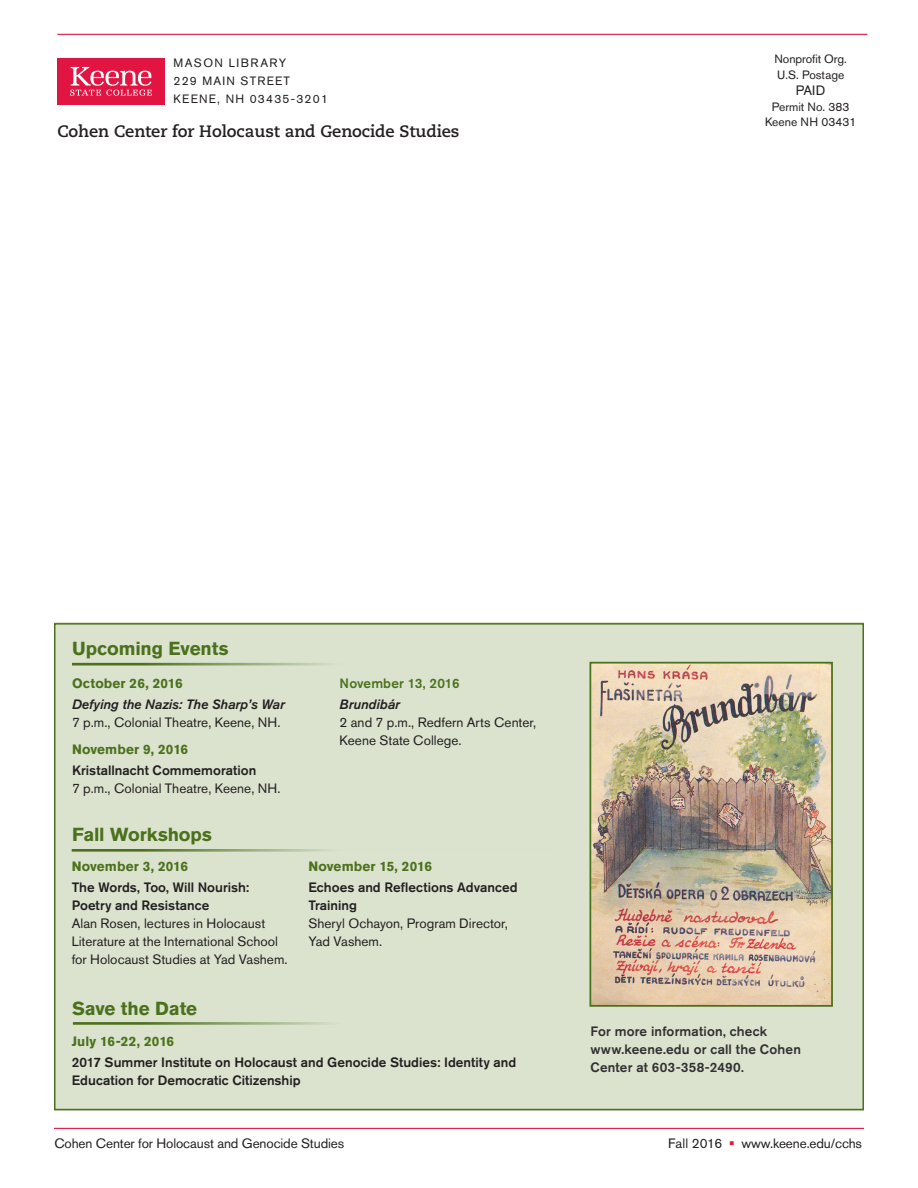
<style>
.page{position:relative;width:918px;height:1188px;background:#fff}
.page>*{position:absolute;margin:0;border:0;box-sizing:border-box;transform-origin:0 0}
.Subhead{font:700 18.75px "Akzidenz Grotesk BE";letter-spacing:-.005em;color:#4b711c}
.t1{font:700 16.5px "Caecilia LT Std";letter-spacing:-.005em;color:#231f20}
.Text{font:13.5px/18px "Akzidenz Grotesk BE";color:#231f20}
.Text-2{font:500 13.5px/18px "Akzidenz Grotesk BE";color:#231f20}
.Text-3{font:500 13.5px/18px "Akzidenz Grotesk BE";letter-spacing:.01em;color:#312f30}
.Text-4{font:700 13.5px "Akzidenz Grotesk BE";letter-spacing:.01em;color:#4b711c}
.Text-5{font:500 13.5px "Akzidenz Grotesk BE";letter-spacing:.01em;color:#4b711c}
.t2{font:12px "Akzidenz Grotesk BE";letter-spacing:.1em;color:#231f20}
.t3{font:12px/15.8px "Akzidenz Grotesk BE";letter-spacing:-.01em;color:#231f20}
.t4{font:12px/15.8px "Akzidenz Grotesk BE";color:#231f20;text-align:center}
.t5{font:12px "Akzidenz Grotesk BE";letter-spacing:.125em;color:#231f20}
.s1{font-weight:500;font-style:italic}
.s2{font-weight:500}
.s3{font-size:16.5px;color:#e51836}
</style>
<div class="page">
<hr style="left:57px;top:34px;width:810px;height:1px;background:#e21542">
<div style="left:57px;top:58px;width:108px;height:47px;background:#e21542"></div>
<svg style="left:70px;top:67px;width:82px;height:29px"></svg>
<div style="left:54px;top:622px;width:810px;height:488px;background:#dbe3cf"></div>
<hr style="left:72px;top:663px;width:488px;height:2px;background:#4b711c">
<hr style="left:72px;top:849px;width:488px;height:3px;background:#4b711c">
<hr style="left:73px;top:1022px;width:488px;height:3px;background:#4b711c">
<img style="left:592px;top:665px;width:238px;height:339px">
<div style="left:589px;top:662px;width:244px;height:345px;border:2px solid #4b711c"></div>
<hr style="left:54px;top:1128px;width:810px;height:1px;background:#e21542">
<p class="t5" style="left:174px;top:55px;width:114px">MASON LIBRARY</p>
<p class="t2" style="left:174px;top:73px;width:118px">229 MAIN STREET</p>
<p class="t2" style="left:174px;top:91px;width:156px">KEENE, NH 03435-3201</p>
<p class="t1" style="left:57px;top:121px;width:404px">Cohen Center for Holocaust and Genocide Studies</p>
<p class="t3" style="left:775px;top:51px;width:74px">Nonprofit Org.<br>U.S. Postage</p>
<p class="Text" style="left:796px;top:81px;width:31px">PAID</p>
<p class="t4" style="left:765px;top:98px;width:93px">Permit No. 383<br>Keene NH 03431</p>
<p class="Subhead" style="left:72px;top:638px;width:158px">Upcoming Events</p>
<p class="Text-4" style="left:72px;top:676px;width:112px">October 26, 2016</p>
<p class="Text" style="left:72px;top:695px;width:214px"><span class="s1">Defying the Nazis: The Sharp’s War<br></span>7 p.m., Colonial Theatre, Keene, NH.</p>
<p class="Text-4" style="left:72px;top:742px;width:118px">November 9, 2016</p>
<p class="Text" style="left:72px;top:761px;width:210px"><span class="s2">Kristallnacht Commemoration<br></span>7 p.m., Colonial Theatre, Keene, NH.</p>
<p class="Subhead" style="left:72px;top:824px;width:141px">Fall Workshops</p>
<p class="Text-4" style="left:72px;top:859px;width:118px">November 3, 2016</p>
<p class="Text-2" style="left:72px;top:878px;width:179px">The Words, Too, Will Nourish:<br>Poetry and Resistance</p>
<p class="Text" style="left:72px;top:915px;width:217px">Alan Rosen, lectures in Holocaust<br>Literature at the International School for Holocaust Studies at Yad Vashem.</p>
<p class="Subhead" style="left:72px;top:997px;width:127px">Save the Date</p>
<p class="Text-5" style="left:340px;top:675px;width:122px">November 13, 2016</p>
<p class="Text" style="left:340px;top:695px;width:198px"><span class="s1">Brundibár<br></span>2 and 7 p.m., Redfern Arts Center,<br>Keene State College.</p>
<p class="Text-4" style="left:308px;top:859px;width:125px">November 15, 2016</p>
<p class="Text-2" style="left:308px;top:878px;width:211px">Echoes and Reflections Advanced<br>Training</p>
<p class="Text" style="left:308px;top:915px;width:201px">Sheryl Ochayon, Program Director,<br>Yad Vashem.</p>
<p class="Text-4" style="left:72px;top:1033px;width:104px">July 16-22, 2016</p>
<p class="Text-2" style="left:72px;top:1053px;width:446px">2017 Summer Institute on Holocaust and Genocide Studies: Identity and<br>Education for Democratic Citizenship</p>
<p class="Text-3" style="left:590px;top:1022px;width:212px">For more information, check www.keene.edu or call the Cohen<br>Center at 603-358-2490.</p>
<p class="Text" style="left:54px;top:1134px;width:291px">Cohen Center for Holocaust and Genocide Studies</p>
<p class="Text" style="left:668px;top:1134px;width:195px">Fall 2016 <span class="s3">•</span> www.keene.edu/cchs</p>
</div>
